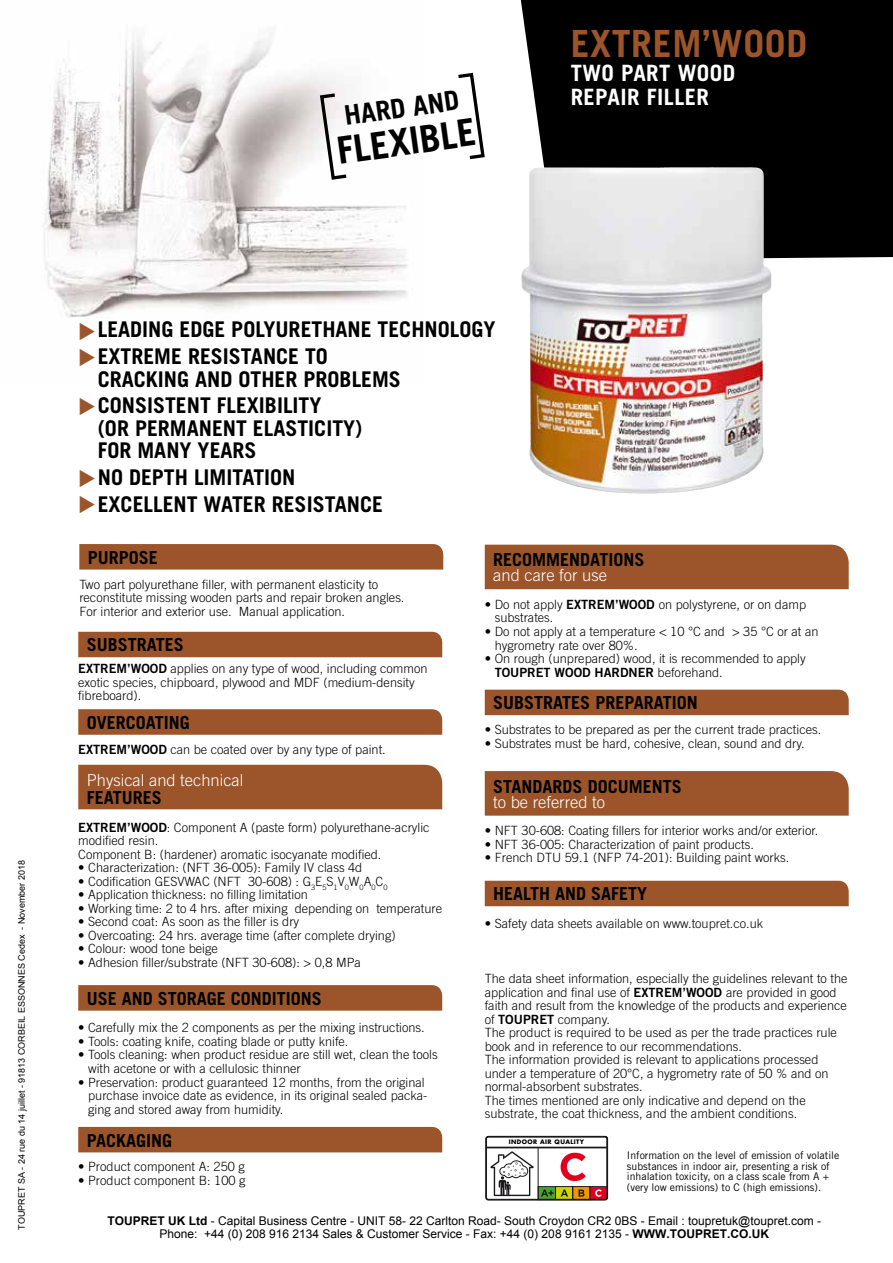
<style>
.page{position:relative;width:893px;height:1263px;background:#fff}
.page>*{position:absolute;margin:0;border:0;box-sizing:border-box;transform-origin:0 0}
.t1{font:700 37.5px "Trade Gothic";letter-spacing:.02em;color:#9c552a}
.t2{font:700 37.5px "Trade Gothic";color:#000}
.t3{font:700 27px "Trade Gothic";color:#000}
.t4{font:700 22.5px/24px "Trade Gothic";letter-spacing:.02em;color:#fff}
.t5{font:700 21.6px/26.7px "Trade Gothic";color:#000}
.t6{font:700 18px "Trade Gothic";color:#000}
.t7{font:300 16.5px "Trade Gothic";color:#fff}
.t8{font:300 12.75px/13.5px "Trade Gothic";color:#000}
.t9{font:12.75px "Trade Gothic Bold Two";color:#000}
.t10{font:12px/12.8px "Arial";color:#000;text-align:center}
.t11{font:10.5px/10.5px "Trade Gothic";color:#000}
.t12{font:9px "Arial";color:#000}
.t13{font:700 6px "Futura";letter-spacing:.07em;color:#000}
.s1{font-family:"Trade Gothic Bold Two";font-weight:400}
.s2{font-family:"Trade Gothic";font-weight:300}
.s3{font-weight:700}
</style>
<div class="page">
<img style="left:43px;top:33px;width:365px;height:285px">
<div style="left:520px;top:0;width:373px;height:259px;background:#000"></div>
<div style="left:485px;top:545px;width:364px;height:44px;background:#9c552a"></div>
<div style="left:78px;top:765px;width:364px;height:44px;background:#9c552a"></div>
<svg style="left:79px;top:544px;width:364px;height:26px;background:#9e582e"></svg>
<div style="left:485px;top:690px;width:364px;height:25px;background:#9c552a"></div>
<div style="left:78px;top:1127px;width:364px;height:25px;background:#9c552a"></div>
<div style="left:485px;top:881px;width:364px;height:25px;background:#9c552a"></div>
<svg style="left:78px;top:985px;width:364px;height:26px;background:#9e582e"></svg>
<div style="left:485px;top:771px;width:364px;height:45px;background:#9c552a"></div>
<svg style="left:318px;top:91px;width:32px;height:91px"></svg>
<svg style="left:458px;top:72px;width:27px;height:88px"></svg>
<div style="left:78px;top:632px;width:364px;height:25px;background:#9c552a"></div>
<img style="left:521px;top:167px;width:243px;height:327px">
<svg style="left:485px;top:1135px;width:123px;height:66px"></svg>
<div style="left:487px;top:1138px;width:118px;height:8px;background:#fff"></div>
<svg style="left:78px;top:709px;width:364px;height:26px;background:#9e582e"></svg>
<h2 class="t3" style="left:342px;top:99px;width:117px;rotate:-8deg">HARD AND</h2>
<h1 class="t2" style="left:334px;top:128px;width:141px;rotate:-8deg">FLEXIBLE</h1>
<h1 class="t1" style="left:571px;top:21px;width:238px">EXTREM’WOOD</h1>
<h3 class="t4" style="left:571px;top:61px;width:166px">TWO PART WOOD<br>REPAIR FILLER</h3>
<p class="t12" style="left:16px;top:1230px;width:371px;rotate:-90deg">TOUPRET SA - 24 rue du 14 juillet - 91813 CORBEIL ESSONNES Cedex - November 2018</p>
<h3 class="t5" style="left:98px;top:316px;width:399px">LEADING EDGE POLYURETHANE TECHNOLOGY<br>EXTREME RESISTANCE TO</h3>
<h3 class="t5" style="left:98px;top:365px;width:305px">CRACKING AND OTHER PROBLEMS<br>CONSISTENT FLEXIBILITY</h3>
<h3 class="t5" style="left:98px;top:417px;width:266px;line-height:22.5px">(OR PERMANENT ELASTICITY)<br>FOR MANY YEARS</h3>
<h3 class="t5" style="left:98px;top:464px;width:287px">NO DEPTH LIMITATION<br>EXCELLENT WATER RESISTANCE</h3>
<h3 class="t6" style="left:88px;top:546px;width:72px">PURPOSE</h3>
<p class="t8" style="left:79px;top:577px;width:327px">Two part polyurethane filler, with permanent elasticity to reconstitute missing wooden parts and repair broken angles.<br>For interior and exterior use. Manual application.</p>
<h3 class="t6" style="left:87px;top:634px;width:99px">SUBSTRATES</h3>
<p class="t8" style="left:78px;top:662px;width:351px"><span class="s1">EXTREM’WOOD</span> applies on any type of wood, including common exotic species, chipboard, plywood and MDF (medium-density fibreboard).</p>
<h3 class="t6" style="left:87px;top:711px;width:105px">OVERCOATING</h3>
<p class="t8" style="left:78px;top:743px;width:309px"><span class="s1">EXTREM’WOOD</span> can be coated over by any type of paint.</p>
<p class="t7" style="left:87px;top:770px;width:158px">Physical and technical</p>
<h3 class="t6" style="left:87px;top:786px;width:77px">FEATURES</h3>
<p class="t8" style="left:78px;top:820px;width:353px"><span class="s1">EXTREM’WOOD</span>: Component A (paste form) polyurethane-acrylic modified resin.<br>Component B: (hardener) aromatic isocyanate modified.</p>
<p class="t8" style="left:78px;top:861px;width:286px">• Characterization: (NFT 36-005): Family IV class 4d</p>
<p class="t8" style="left:78px;top:874px;width:311px">• Codification GESVWAC (NFT 30-608) : G<sub>3</sub>E<sub>5</sub>S<sub>1</sub>V<sub>0</sub>W<sub>0</sub>A<sub>0</sub>C<sub>0</sub></p>
<p class="t8" style="left:78px;top:888px;width:231px">• Application thickness: no filling limitation</p>
<p class="t8" style="left:78px;top:901px;width:365px">• Working time: 2 to 4 hrs. after mixing depending on temperature</p>
<p class="t8" style="left:78px;top:915px;width:223px">• Second coat: As soon as the filler is dry</p>
<p class="t8" style="left:78px;top:928px;width:319px">• Overcoating: 24 hrs. average time (after complete drying)</p>
<p class="t8" style="left:78px;top:942px;width:141px">• Colour: wood tone beige</p>
<p class="t8" style="left:78px;top:955px;width:284px">• Adhesion filler/substrate (NFT 30-608): &gt; 0,8 MPa</p>
<h3 class="t6" style="left:87px;top:987px;width:237px">USE AND STORAGE CONDITIONS</h3>
<p class="t8" style="left:78px;top:1021px;width:348px">• Carefully mix the 2 components as per the mixing instructions.</p>
<p class="t8" style="left:78px;top:1034px;width:272px">• Tools: coating knife, coating blade or putty knife.</p>
<p class="t8" style="left:88px;top:1048px;width:351px;text-indent:-10px">• Tools cleaning: when product residue are still wet, clean the tools with acetone or with a cellulosic thinner</p>
<p class="t8" style="left:88px;top:1075px;width:341px;text-indent:-10px">• Preservation: product guaranteed 12 months, from the original purchase invoice date as evidence, in its original sealed packa&shy;ging and stored away from humidity.</p>
<h3 class="t6" style="left:87px;top:1129px;width:87px">PACKAGING</h3>
<p class="t8" style="left:78px;top:1160px;width:168px">• Product component A: 250 g</p>
<p class="t8" style="left:78px;top:1173px;width:169px">• Product component B: 100 g</p>
<h3 class="t6" style="left:493px;top:549px;width:153px">RECOMMENDATIONS</h3>
<p class="t7" style="left:493px;top:565px;width:115px">and care for use</p>
<p class="t8" style="left:495px;top:597px;width:313px;text-indent:-10px">• Do not apply <span class="s1">EXTREM’WOOD</span> on polystyrene, or on damp substrates.</p>
<p class="t8" style="left:495px;top:624px;width:325px;text-indent:-10px">• Do not apply at a temperature &lt; 10 °C and &gt; 35 °C or at an hygrometry rate over 80%.</p>
<p class="t8" style="left:485px;top:651px;width:322px">• On rough (unprepared) wood, it is recommended to apply</p>
<p class="t9" style="left:495px;top:664px;width:230px">TOUPRET WOOD HARDNER <span class="s2">beforehand.</span></p>
<h3 class="t6" style="left:493px;top:692px;width:206px">SUBSTRATES PREPARATION</h3>
<p class="t8" style="left:485px;top:723px;width:338px">• Substrates to be prepared as per the current trade practices.</p>
<p class="t8" style="left:485px;top:736px;width:321px">• Substrates must be hard, cohesive, clean, sound and dry.</p>
<h3 class="t6" style="left:493px;top:775px;width:190px">STANDARDS DOCUMENTS</h3>
<p class="t7" style="left:493px;top:792px;width:113px">to be referred to</p>
<p class="t8" style="left:485px;top:824px;width:335px">• NFT 30-608: Coating fillers for interior works and/or exterior.</p>
<p class="t8" style="left:485px;top:837px;width:271px">• NFT 36-005: Characterization of paint products.</p>
<p class="t8" style="left:485px;top:851px;width:306px">• French DTU 59.1 (NFP 74-201): Building paint works.</p>
<h3 class="t6" style="left:493px;top:883px;width:156px">HEALTH AND SAFETY</h3>
<p class="t8" style="left:485px;top:917px;width:280px">• Safety data sheets available on www.toupret.co.uk</p>
<p class="t8" style="left:485px;top:972px;width:364px">The data sheet information, especially the guidelines relevant to the application and final use of <span class="s1">EXTREM’WOOD</span> are provided in good faith and result from the knowledge of the products and experience of <span class="s1">TOUPRET</span> company.<br>The product is required to be used as per the trade practices rule book and in reference to our recommendations.<br>The information provided is relevant to applications processed under a temperature of 20°C, a hygrometry rate of 50 % and on normal-absorbent substrates.<br>The times mentioned are only indicative and depend on the substrate, the coat thickness, and the ambient conditions.</p>
<p class="t13" style="left:509px;top:1138px;width:77px">INDOOR AIR QUALITY</p>
<p class="t11" style="left:627px;top:1150px;width:214px">Information on the level of emission of volatile substances in indoor air, presenting a risk of inhalation toxicity, on a class scale from A + (very low emissions) to C (high emissions).</p>
<p class="t10" style="left:107px;top:1215px;width:715px"><span class="s3">TOUPRET UK Ltd</span> - Capital Business Centre - UNIT 58- 22 Carlton Road- South Croydon CR2 0BS - Email : toupretuk@toupret.com -<br>Phone: +44 (0) 208 916 2134 Sales &amp; Customer Service - Fax: +44 (0) 208 9161 2135 - <span class="s3">WWW.TOUPRET.CO.UK</span></p>
</div>
